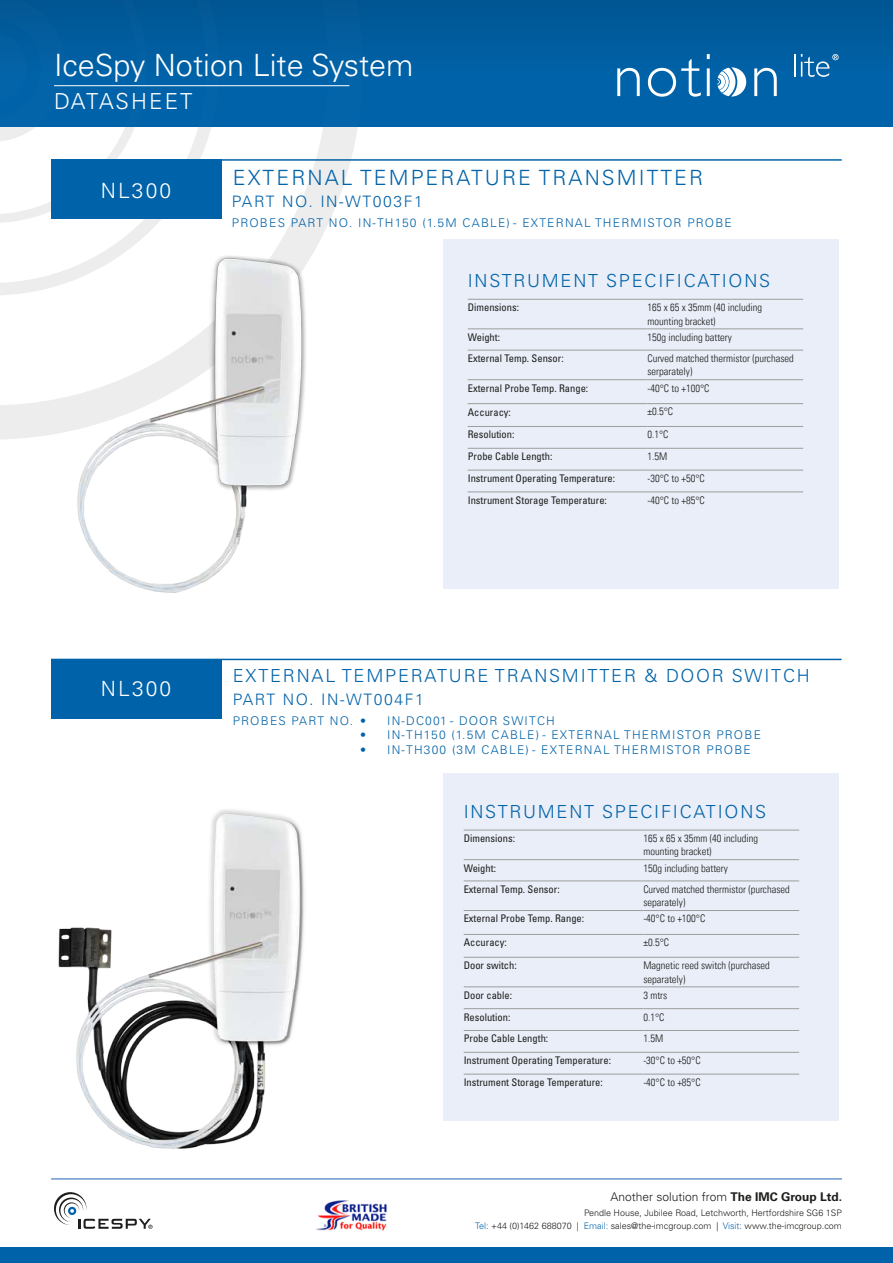
<style>
.page{position:relative;width:893px;height:1263px;background:#fff}
.page>*{position:absolute;margin:0;border:0;box-sizing:border-box;transform-origin:0 0}
.t1{font:300 30.6px "Univers LT Pro 45";color:#fff}
.t2{font:300 22.05px "Univers LT Pro 45";letter-spacing:.075em;color:#fff}
.t3{font:300 21px "Univers LT Pro 45";letter-spacing:.1em;color:#0062a8}
.t4{font:300 21px "Univers LT Pro 45";letter-spacing:.1em;color:#fff}
.t5{font:300 18px "Univers LT Pro 45";letter-spacing:.1em;color:#0062a8}
.t6{font:300 15.75px "Univers LT Pro 45";letter-spacing:.1em;color:#0062a8}
.t7{font:300 12px "Univers LT Pro 45";letter-spacing:.1em;color:#0062a8}
.t8{font:300 12px "Univers LT Pro 45";color:#1d1d1b}
.t9{font:10.5px/13.5px "Univers Com 47 Light Cond";color:#1d1d1b}
.t10{font:condensed 10.5px "Univers LT Pro";color:#1d1d1b}
.t11{font:300 9px/13.5px "Univers LT Pro 45";color:#1d1d1b;text-align:right}
.s1{font-family:"Univers LT Pro 65";font-weight:700}
.s2{color:#0062a8}
</style>
<div class="page">
<div style="left:0;top:0;width:893px;height:126px;background:linear-gradient(to bottom,#005795,#0065ad)"></div>
<svg style="left:219px;top:0;width:144px;height:126px;background:#015ea1"></svg>
<hr style="left:54px;top:85px;width:295px;height:1px;background:#fff">
<svg style="left:617px;top:68px;width:23px;height:28px"></svg>
<hr style="left:707px;top:68px;width:3px;height:28px;background:#fff">
<svg style="left:707px;top:54px;width:3px;height:5px"></svg>
<svg style="left:648px;top:59px;width:53px;height:38px;background:#3381b8"></svg>
<svg style="left:754px;top:68px;width:23px;height:28px"></svg>
<svg style="left:795px;top:54px;width:44px;height:23px"></svg>
<svg style="left:717px;top:67px;width:29px;height:30px"></svg>
<svg style="left:0;top:126px;width:363px;height:313px"></svg>
<svg style="left:0;top:0;width:219px;height:296px"></svg>
<div style="left:443px;top:240px;width:396px;height:349px;background:#e9eef8"></div>
<hr style="left:51px;top:159px;width:791px;height:2px;background:#0062a8">
<div style="left:51px;top:159px;width:170px;height:60px;background:#0062a8"></div>
<div style="left:444px;top:773px;width:395px;height:348px;background:#e9eef8"></div>
<hr style="left:51px;top:659px;width:791px;height:1px;background:#0062a8">
<div style="left:51px;top:659px;width:170px;height:60px;background:#0062a8"></div>
<hr style="left:468px;top:299px;width:179px;height:1px;background:#9d9d9d">
<hr style="left:647px;top:299px;width:156px;height:1px;background:#9d9d9d">
<hr style="left:468px;top:329px;width:179px;height:1px;background:#9d9d9d">
<hr style="left:647px;top:329px;width:156px;height:1px;background:#9d9d9d">
<hr style="left:468px;top:350px;width:179px;height:1px;background:#9d9d9d">
<hr style="left:647px;top:350px;width:156px;height:1px;background:#9d9d9d">
<hr style="left:468px;top:379px;width:179px;height:1px;background:#9d9d9d">
<hr style="left:647px;top:379px;width:156px;height:1px;background:#9d9d9d">
<hr style="left:468px;top:403px;width:179px;height:1px;background:#9d9d9d">
<hr style="left:647px;top:403px;width:156px;height:1px;background:#9d9d9d">
<hr style="left:468px;top:426px;width:179px;height:1px;background:#9d9d9d">
<hr style="left:647px;top:426px;width:156px;height:1px;background:#9d9d9d">
<hr style="left:468px;top:448px;width:179px;height:1px;background:#9d9d9d">
<hr style="left:647px;top:448px;width:156px;height:1px;background:#9d9d9d">
<hr style="left:468px;top:470px;width:179px;height:1px;background:#9d9d9d">
<hr style="left:647px;top:470px;width:156px;height:1px;background:#9d9d9d">
<hr style="left:468px;top:492px;width:179px;height:1px;background:#9d9d9d">
<hr style="left:647px;top:492px;width:156px;height:1px;background:#9d9d9d">
<hr style="left:464px;top:830px;width:179px;height:1px;background:#9d9d9d">
<hr style="left:643px;top:830px;width:156px;height:1px;background:#9d9d9d">
<hr style="left:464px;top:859px;width:179px;height:1px;background:#9d9d9d">
<hr style="left:643px;top:859px;width:156px;height:1px;background:#9d9d9d">
<hr style="left:464px;top:881px;width:179px;height:1px;background:#9d9d9d">
<hr style="left:643px;top:881px;width:156px;height:1px;background:#9d9d9d">
<hr style="left:464px;top:910px;width:179px;height:1px;background:#9d9d9d">
<hr style="left:643px;top:910px;width:156px;height:1px;background:#9d9d9d">
<hr style="left:464px;top:934px;width:179px;height:1px;background:#9d9d9d">
<hr style="left:643px;top:934px;width:156px;height:1px;background:#9d9d9d">
<hr style="left:464px;top:957px;width:179px;height:1px;background:#9d9d9d">
<hr style="left:643px;top:957px;width:156px;height:1px;background:#9d9d9d">
<hr style="left:464px;top:986px;width:179px;height:1px;background:#9d9d9d">
<hr style="left:643px;top:986px;width:156px;height:1px;background:#9d9d9d">
<hr style="left:464px;top:1008px;width:179px;height:1px;background:#9d9d9d">
<hr style="left:643px;top:1008px;width:156px;height:1px;background:#9d9d9d">
<hr style="left:464px;top:1030px;width:179px;height:1px;background:#9d9d9d">
<hr style="left:643px;top:1030px;width:156px;height:1px;background:#9d9d9d">
<hr style="left:464px;top:1052px;width:179px;height:1px;background:#9d9d9d">
<hr style="left:643px;top:1052px;width:156px;height:1px;background:#9d9d9d">
<hr style="left:464px;top:1074px;width:179px;height:1px;background:#9d9d9d">
<hr style="left:643px;top:1074px;width:156px;height:1px;background:#9d9d9d">
<img style="left:58px;top:809px;width:246px;height:340px">
<img style="left:51px;top:251px;width:312px;height:342px">
<div style="left:0;top:1248px;width:893px;height:15px;background:#0062a8"></div>
<hr style="left:51px;top:1178px;width:791px;height:2px;background:#6b98cc">
<svg style="left:54px;top:1192px;width:99px;height:37px"></svg>
<img style="left:316px;top:1200px;width:71px;height:31px">
<h1 class="t1" style="left:54px;top:47px;width:361px">IceSpy Notion Lite System</h1>
<h2 class="t2" style="left:54px;top:88px;width:140px">DATASHEET</h2>
<h3 class="t4" style="left:101px;top:178px;width:72px">NL300</h3>
<h3 class="t3" style="left:233px;top:165px;width:472px">EXTERNAL TEMPERATURE TRANSMITTER</h3>
<h3 class="t6" style="left:232px;top:192px;width:193px">PART NO. IN-WT003F1</h3>
<p class="t7" style="left:232px;top:216px;width:501px">PROBES PART NO. IN-TH150 (1.5M CABLE) - EXTERNAL THERMISTOR PROBE</p>
<h3 class="t5" style="left:468px;top:270px;width:304px">INSTRUMENT SPECIFICATIONS</h3>
<p class="t10" style="left:468px;top:301px;width:53px">Dimensions:</p>
<p class="t9" style="left:647px;top:301px;width:116px">165 x 65 x 35mm (40 including mounting bracket)</p>
<p class="t10" style="left:468px;top:330px;width:34px">Weight:</p>
<p class="t9" style="left:647px;top:330px;width:86px">150g including battery</p>
<p class="t10" style="left:468px;top:352px;width:97px">External Temp. Sensor:</p>
<p class="t9" style="left:647px;top:351px;width:148px">Curved matched thermistor (purchased serparately)</p>
<p class="t10" style="left:468px;top:381px;width:122px">External Probe Temp. Range:</p>
<p class="t9" style="left:647px;top:381px;width:64px">-40°C to +100°C</p>
<p class="t10" style="left:468px;top:405px;width:45px">Accuracy:</p>
<p class="t9" style="left:647px;top:405px;width:27px">±0.5°C</p>
<p class="t10" style="left:468px;top:428px;width:48px">Resolution:</p>
<p class="t9" style="left:647px;top:428px;width:23px">0.1°C</p>
<p class="t10" style="left:468px;top:450px;width:86px">Probe Cable Length:</p>
<p class="t9" style="left:647px;top:450px;width:21px">1.5M</p>
<p class="t10" style="left:468px;top:472px;width:149px">Instrument Operating Temperature:</p>
<p class="t9" style="left:647px;top:471px;width:59px">-30°C to +50°C</p>
<p class="t10" style="left:468px;top:493px;width:141px">Instrument Storage Temperature:</p>
<p class="t9" style="left:647px;top:493px;width:59px">-40°C to +85°C</p>
<h3 class="t4" style="left:101px;top:675px;width:72px">NL300</h3>
<h3 class="t5" style="left:233px;top:665px;width:578px">EXTERNAL TEMPERATURE TRANSMITTER &amp; DOOR SWITCH</h3>
<h3 class="t6" style="left:233px;top:690px;width:193px">PART NO. IN-WT004F1</h3>
<p class="t7" style="left:233px;top:713px;width:135px">PROBES PART NO. •</p>
<p class="t7" style="left:387px;top:713px;width:169px">IN-DC001 - DOOR SWITCH</p>
<p class="t7" style="left:360px;top:728px;width:402px">• IN-TH150 (1.5M CABLE) - EXTERNAL THERMISTOR PROBE</p>
<p class="t7" style="left:360px;top:742px;width:392px">• IN-TH300 (3M CABLE) - EXTERNAL THERMISTOR PROBE</p>
<h3 class="t5" style="left:464px;top:800px;width:304px">INSTRUMENT SPECIFICATIONS</h3>
<p class="t10" style="left:464px;top:831px;width:53px">Dimensions:</p>
<p class="t9" style="left:643px;top:831px;width:116px">165 x 65 x 35mm (40 including mounting bracket)</p>
<p class="t10" style="left:464px;top:861px;width:34px">Weight:</p>
<p class="t9" style="left:643px;top:861px;width:86px">150g including battery</p>
<p class="t10" style="left:464px;top:882px;width:97px">External Temp. Sensor:</p>
<p class="t9" style="left:643px;top:882px;width:148px">Curved matched thermistor (purchased separately)</p>
<p class="t10" style="left:464px;top:912px;width:122px">External Probe Temp. Range:</p>
<p class="t9" style="left:643px;top:912px;width:64px">-40°C to +100°C</p>
<p class="t10" style="left:464px;top:936px;width:45px">Accuracy:</p>
<p class="t9" style="left:643px;top:936px;width:27px">±0.5°C</p>
<p class="t10" style="left:464px;top:959px;width:55px">Door switch:</p>
<p class="t9" style="left:643px;top:959px;width:128px">Magnetic reed switch (purchased separately)</p>
<p class="t10" style="left:464px;top:988px;width:50px">Door cable:</p>
<p class="t9" style="left:643px;top:988px;width:25px">3 mtrs</p>
<p class="t10" style="left:464px;top:1010px;width:48px">Resolution:</p>
<p class="t9" style="left:643px;top:1010px;width:23px">0.1°C</p>
<p class="t10" style="left:464px;top:1032px;width:86px">Probe Cable Length:</p>
<p class="t9" style="left:643px;top:1032px;width:21px">1.5M</p>
<p class="t10" style="left:464px;top:1054px;width:149px">Instrument Operating Temperature:</p>
<p class="t9" style="left:643px;top:1054px;width:59px">-30°C to +50°C</p>
<p class="t10" style="left:464px;top:1075px;width:141px">Instrument Storage Temperature:</p>
<p class="t9" style="left:643px;top:1075px;width:59px">-40°C to +85°C</p>
<p class="t8" style="left:610px;top:1189px;width:233px">Another solution from <span class="s1">The IMC Group Ltd.</span></p>
<p class="t11" style="left:475px;top:1206px;width:368px">Pendle House, Jubilee Road, Letchworth, Hertfordshire SG6 1SP<br><span class="s2">Tel:</span> +44 (0)1462 688070 | <span class="s2">Email:</span> sales@the-imcgroup.com | <span class="s2">Visit:</span> www.the-imcgroup.com</p>
</div>
